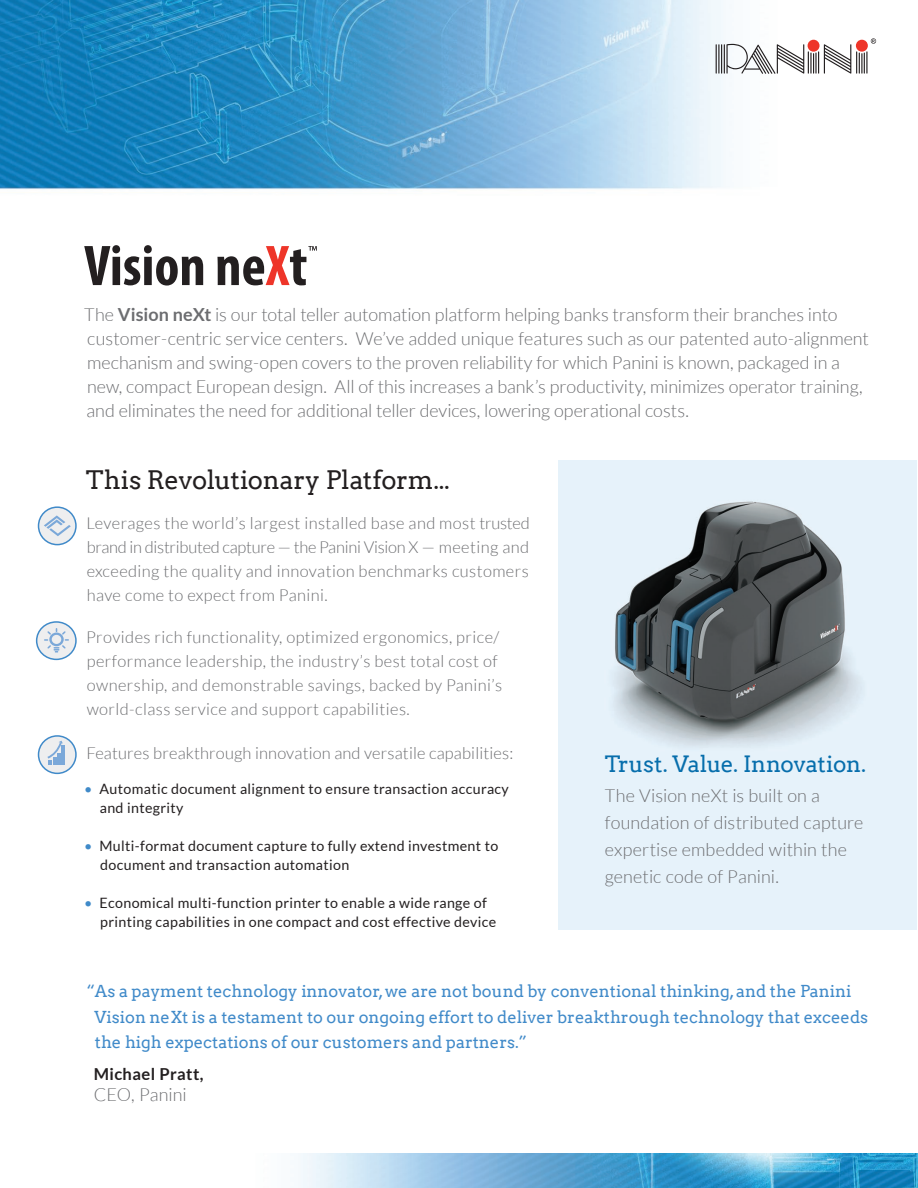
<style>
.page{position:relative;width:918px;height:1188px;background:#fff}
.page>*{position:absolute;margin:0;border:0;box-sizing:border-box;transform-origin:0 0}
.heading_1{font:25.5px "Arvo";letter-spacing:-.01em;color:#231f20}
.heading_1-2{font:22.5px "Arvo";letter-spacing:-.02em;color:#076eac}
.heading_2{font:300 18px/24px "Lato";color:#6c6d70}
.heading_2-2{font:300 16.5px/24px "Lato";letter-spacing:.025em;color:#6c6d70;text-align:justify}
.t1{font:16.5px "Arvo";color:#408ac9}
.heading_2-3{font:700 16.5px "Lato";letter-spacing:.025em;color:#231f20}
.heading_2-4{font:14.25px/19.5px "Lato";letter-spacing:.025em;color:#231f20}
.s1{font-weight:700}
.s2{color:#408ac9}
</style>
<div class="page">
<img style="left:558px;top:461px;width:359px;height:468px">
<div style="left:39px;top:507px;width:37px;height:38px;background:#eeeeef;border-radius:50%"></div>
<div style="left:38px;top:506px;width:39px;height:39px;border:2px solid #408ac9;border-radius:50%"></div>
<svg style="left:44px;top:515px;width:27px;height:21px"></svg>
<div style="left:37px;top:622px;width:39px;height:37px;background:#eeeeef;border-radius:50%"></div>
<div style="left:36px;top:621px;width:41px;height:39px;border:2px solid #408ac9;border-radius:50%"></div>
<svg style="left:44px;top:628px;width:25px;height:25px"></svg>
<img style="left:0;top:0;width:877px;height:190px">
<svg style="left:716px;top:38px;width:160px;height:36px"></svg>
<svg style="left:84px;top:245px;width:119px;height:41px"></svg>
<svg style="left:217px;top:246px;width:100px;height:39px"></svg>
<div style="left:39px;top:736px;width:37px;height:37px;background:#eeeeef;border-radius:50%"></div>
<div style="left:38px;top:735px;width:39px;height:39px;border:2px solid #408ac9;border-radius:50%"></div>
<hr style="left:62px;top:745px;width:3px;height:20px;background:#7ba8d9">
<svg style="left:47px;top:741px;width:16px;height:24px"></svg>
<img style="left:300px;top:1153px;width:618px;height:35px">
<p class="heading_2" style="left:84px;top:302px;width:786px">The <span class="s1">Vision neXt</span> is our total teller automation platform helping banks transform their branches into customer-centric service centers. We’ve added unique features such as our patented auto-alignment mechanism and swing-open covers to the proven reliability for which Panini is known, packaged in a new, compact European design. All of this increases a bank’s productivity, minimizes operator training, and eliminates the need for additional teller devices, lowering operational costs.</p>
<p class="heading_1" style="left:86px;top:464px;width:365px">This Revolutionary Platform...</p>
<p class="heading_2-2" style="left:86px;top:511px;width:445px">Leverages the world’s largest installed base and most trusted brand in distributed capture — the Panini Vision X — meeting and exceeding the quality and innovation benchmarks customers have come to expect from Panini.</p>
<p class="heading_2-2" style="left:86px;top:625px;width:418px;text-align:left">Provides rich functionality, optimized ergonomics, price/ performance leadership, the industry’s best total cost of ownership, and demonstrable savings, backed by Panini’s world-class service and support capabilities.</p>
<p class="heading_2-2" style="left:86px;top:741px;width:429px">Features breakthrough innovation and versatile capabilities:</p>
<p class="heading_2-4" style="left:100px;top:779px;width:411px;text-indent:-16px"><span class="s2">•</span> Automatic document alignment to ensure transaction accuracy and integrity</p>
<p class="heading_2-4" style="left:100px;top:836px;width:400px;text-indent:-16px"><span class="s2">•</span> Multi-format document capture to fully extend investment to document and transaction automation</p>
<p class="heading_2-4" style="left:100px;top:893px;width:398px;text-indent:-16px"><span class="s2">•</span> Economical multi-function printer to enable a wide range of printing capabilities in one compact and cost effective device</p>
<p class="heading_1-2" style="left:605px;top:751px;width:263px">Trust. Value. Innovation.</p>
<p class="heading_2" style="left:605px;top:782px;width:260px;line-height:27px">The Vision neXt is built on a foundation of distributed capture expertise embedded within the genetic code of Panini.</p>
<p class="t1" style="left:86px;top:982px;width:766px">“As a payment technology innovator, we are not bound by conventional thinking, and the Panini</p>
<p class="t1" style="left:95px;top:1007px;width:775px">Vision neXt is a testament to our ongoing effort to deliver breakthrough technology that exceeds</p>
<p class="t1" style="left:95px;top:1033px;width:434px">the high expectations of our customers and partners.”</p>
<p class="heading_2-3" style="left:94px;top:1065px;width:111px">Michael Pratt,</p>
<p class="heading_2" style="left:94px;top:1083px;width:95px">CEO, Panini</p>
</div>
